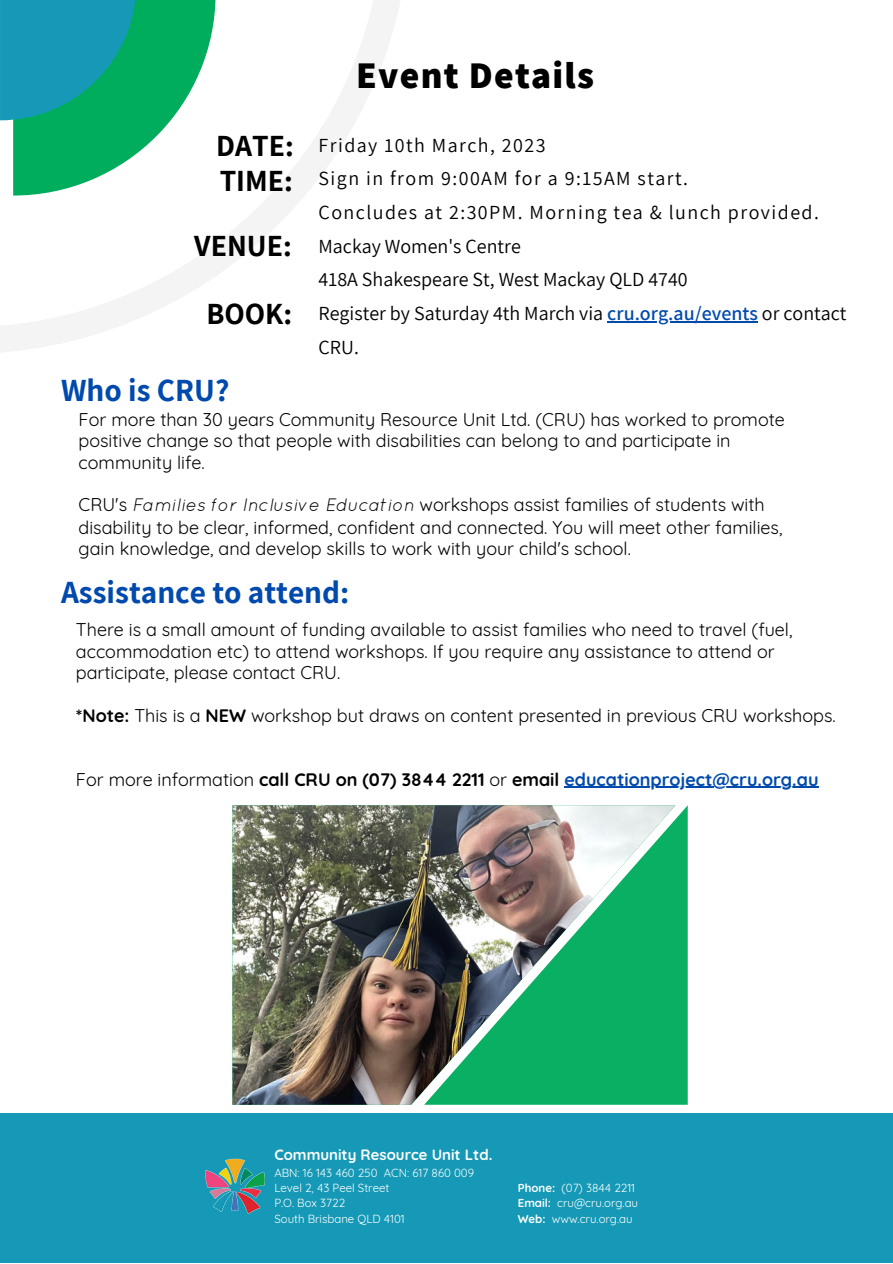
<style>
.page{position:relative;width:893px;height:1264px;background:#fff}
.page>*{position:absolute;margin:0;border:0;box-sizing:border-box;transform-origin:0 0}
.t1{font:800 37.5px "Assistant";letter-spacing:.035em;color:#000}
.t2{font:700 31.5px "Assistant";color:#004aad}
.t3{font:700 30px/34.8px "Assistant";color:#000}
.t4{font:19.95px/33.8px "Assistant";color:#000}
.t5{font:18px/21.3px "Quicksand";color:#000}
.t6{font:700 18px "Quicksand";color:#004aad}
.t7{font:700 14.85px "Quicksand";color:#fff}
.t8{font:11.55px/15.3px "Quicksand";color:#fff}
.s1{font-weight:600;color:#004aad}
.s2{font-style:italic}
.s3{font-weight:700}
.s4{font-weight:400;color:#000}
.s5{color:#000}
</style>
<div class="page">
<svg style="left:0;top:0;width:216px;height:195px"></svg>
<div style="left:0;top:1113px;width:892px;height:149px;background:#1599b6"></div>
<img style="left:232px;top:805px;width:192px;height:299px">
<img style="left:424px;top:805px;width:263px;height:299px">
<hr style="left:607px;top:321px;width:150px;height:1px;background:#004aad">
<hr style="left:564px;top:787px;width:254px;height:1px;background:#004aad">
<img style="left:205px;top:1158px;width:60px;height:56px">
<h3 class="t3" style="left:216px;top:127px;width:79px">DATE:<br>TIME:</h3>
<h3 class="t3" style="left:194px;top:227px;width:99px">VENUE:</h3>
<h3 class="t3" style="left:206px;top:295px;width:87px">BOOK:</h3>
<h1 class="t1" style="left:356px;top:50px;width:239px">Event Details</h1>
<p class="t4" style="left:318px;top:127px;width:529px">Friday 10th March, 2023<br>Sign in from 9:00AM for a 9:15AM start.<br>Concludes at 2:30PM. Morning tea &amp; lunch provided.<br>Mackay Women's Centre<br>418A Shakespeare St, West Mackay QLD 4740<br>Register by Saturday 4th March via <span class="s1">cru.org.au/events</span> or contact CRU.</p>
<h2 class="t2" style="left:61px;top:368px;width:170px">Who is CRU?</h2>
<p class="t5" style="left:79px;top:408px;width:707px">For more than 30 years Community Resource Unit Ltd. (CRU) has worked to promote positive change so that people with disabilities can belong to and participate in community life.</p>
<p class="t5" style="left:79px;top:493px;width:705px;line-height:21.9px">CRU's <span class="s2">Families for Inclusive Education</span> workshops assist families of students with disability to be clear, informed, confident and connected. You will meet other families, gain knowledge, and develop skills to work with your child's school.</p>
<h2 class="t2" style="left:61px;top:570px;width:290px">Assistance to attend:</h2>
<p class="t5" style="left:76px;top:618px;width:718px">There is a small amount of funding available to assist families who need to travel (fuel, accommodation etc) to attend workshops. If you require any assistance to attend or participate, please contact CRU.</p>
<p class="t5" style="left:76px;top:704px;width:761px"><span class="s3">*Note:</span> This is a <span class="s3">NEW</span> workshop but draws on content presented in previous CRU workshops.</p>
<p class="t6" style="left:76px;top:767px;width:744px"><span class="s4">For more information</span> <span class="s5">call CRU on (07) 3844 2211</span> <span class="s4">or</span> <span class="s5">email</span> educationproject@cru.org.au</p>
<p class="t7" style="left:274px;top:1145px;width:219px">Community Resource Unit Ltd.</p>
<p class="t8" style="left:274px;top:1164px;width:201px">ABN: 16 143 460 250 ACN: 617 860 009<br>Level 2, 43 Peel Street</p>
<p class="t8" style="left:518px;top:1179px;width:119px"><span class="s3">Phone:</span> (07) 3844 2211</p>
<p class="t8" style="left:274px;top:1195px;width:72px">P.O. Box 3722</p>
<p class="t8" style="left:517px;top:1195px;width:122px"><span class="s3">Email:</span> cru@cru.org.au</p>
<p class="t8" style="left:274px;top:1210px;width:132px">South Brisbane QLD 4101</p>
<p class="t8" style="left:517px;top:1210px;width:116px"><span class="s3">Web:</span> www.cru.org.au</p>
</div>
